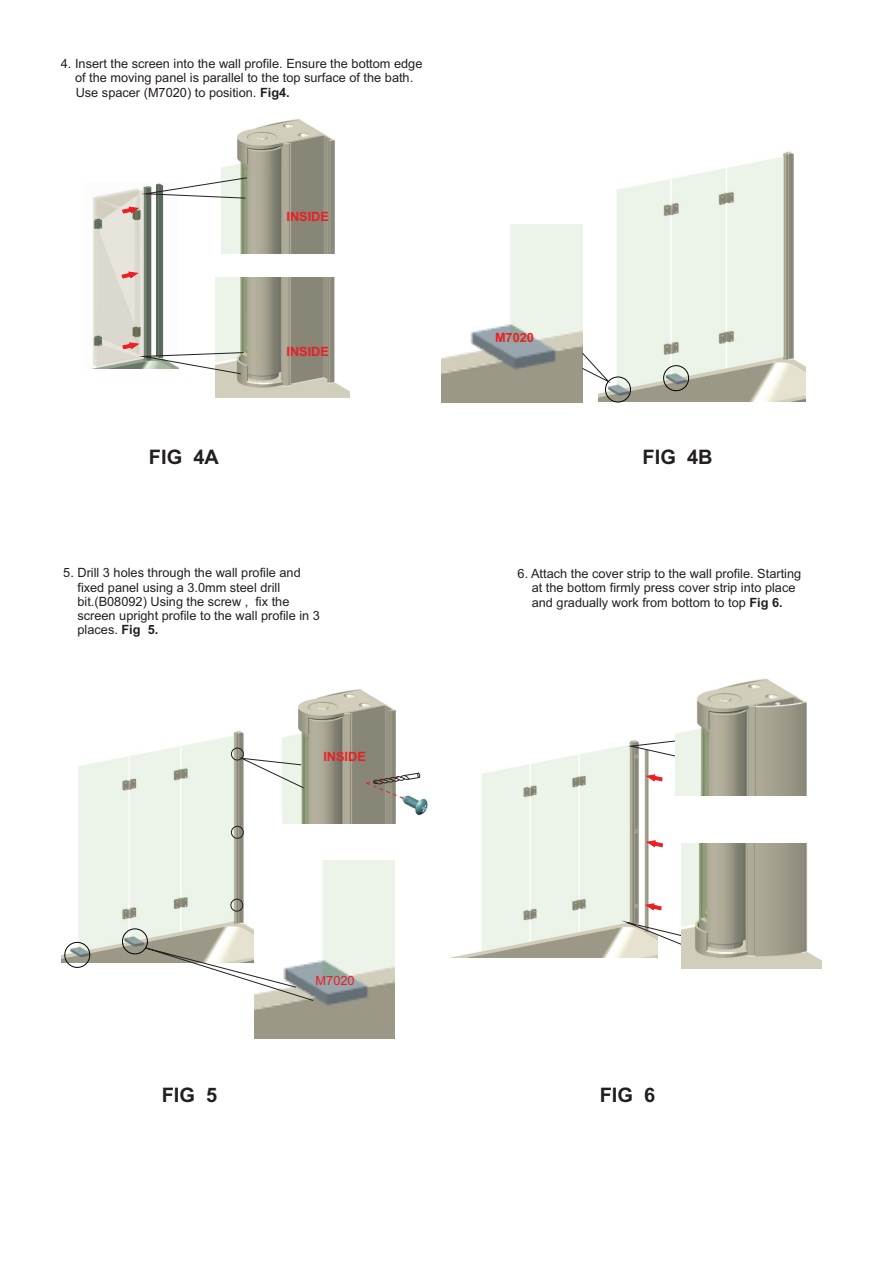
<style>
.page{position:relative;width:893px;height:1262px;background:#fff}
.page>*{position:absolute;margin:0;border:0;box-sizing:border-box;transform-origin:0 0}
.t1{font:700 19.95px "Arial";color:#231f20}
.t2{font:12.75px/14.1px "Arial";color:#231f20}
.t3{font:700 12.75px "Arial";color:#ee1d23}
.t4{font:12.75px "Arial";color:#ee1d23}
.s1{font-weight:700}
</style>
<div class="page">
<img style="left:62px;top:731px;width:189px;height:231px">
<img style="left:617px;top:151px;width:188px;height:250px">
<img style="left:254px;top:861px;width:141px;height:177px">
<img style="left:442px;top:225px;width:140px;height:177px">
<img style="left:449px;top:745px;width:208px;height:213px">
<img style="left:282px;top:689px;width:114px;height:134px">
<img style="left:215px;top:277px;width:134px;height:121px">
<img style="left:221px;top:119px;width:114px;height:134px">
<img style="left:93px;top:188px;width:71px;height:180px">
<svg style="left:122px;top:207px;width:17px;height:6px"></svg>
<svg style="left:122px;top:272px;width:16px;height:6px"></svg>
<svg style="left:122px;top:342px;width:122px;height:32px"></svg>
<svg style="left:582px;top:353px;width:49px;height:49px"></svg>
<svg style="left:143px;top:177px;width:104px;height:21px"></svg>
<div style="left:231px;top:748px;width:12px;height:12px;border:1px solid #231f20;border-radius:50%"></div>
<div style="left:231px;top:826px;width:12px;height:12px;border:1px solid #231f20;border-radius:50%"></div>
<div style="left:231px;top:899px;width:12px;height:12px;border:1px solid #231f20;border-radius:50%"></div>
<svg style="left:64px;top:942px;width:26px;height:26px"></svg>
<svg style="left:240px;top:757px;width:64px;height:31px"></svg>
<img style="left:403px;top:798px;width:25px;height:18px">
<svg style="left:365px;top:772px;width:55px;height:29px"></svg>
<svg style="left:646px;top:774px;width:16px;height:7px"></svg>
<svg style="left:646px;top:840px;width:16px;height:7px"></svg>
<svg style="left:645px;top:903px;width:16px;height:7px"></svg>
<svg style="left:623px;top:921px;width:58px;height:25px"></svg>
<svg style="left:629px;top:740px;width:46px;height:17px"></svg>
<img style="left:675px;top:678px;width:132px;height:117px">
<img style="left:681px;top:843px;width:140px;height:125px">
<svg style="left:663px;top:365px;width:26px;height:26px"></svg>
<svg style="left:122px;top:928px;width:191px;height:73px"></svg>
<p class="t2" style="left:75px;top:58px;width:349px;line-height:14.5px;text-indent:-14px">4. Insert the screen into the wall profile. Ensure the bottom edge of the moving panel is parallel to the top surface of the bath.<br>Use spacer (M7020) to position. <span class="s1">Fig4.</span></p>
<p class="t3" style="left:286px;top:212px;width:44px">INSIDE</p>
<p class="t3" style="left:286px;top:346px;width:44px">INSIDE</p>
<p class="t3" style="left:495px;top:332px;width:40px">M7020</p>
<h1 class="t1" style="left:149px;top:450px;width:71px">FIG 4A</h1>
<h1 class="t1" style="left:642px;top:450px;width:71px">FIG 4B</h1>
<p class="t2" style="left:77px;top:567px;width:244px;text-indent:-14px">5. Drill 3 holes through the wall profile and fixed panel using a 3.0mm steel drill bit.(B08092) Using the screw , fix the screen upright profile to the wall profile in 3 places. <span class="s1">Fig 5.</span></p>
<p class="t2" style="left:531px;top:567px;width:271px;text-indent:-14px">6. Attach the cover strip to the wall profile. Starting at the bottom firmly press cover strip into place and gradually work from bottom to top <span class="s1">Fig 6.</span></p>
<p class="t3" style="left:323px;top:752px;width:44px">INSIDE</p>
<p class="t4" style="left:315px;top:975px;width:40px">M7020</p>
<h1 class="t1" style="left:162px;top:1087px;width:57px">FIG 5</h1>
<h1 class="t1" style="left:599px;top:1087px;width:57px">FIG 6</h1>
</div>
